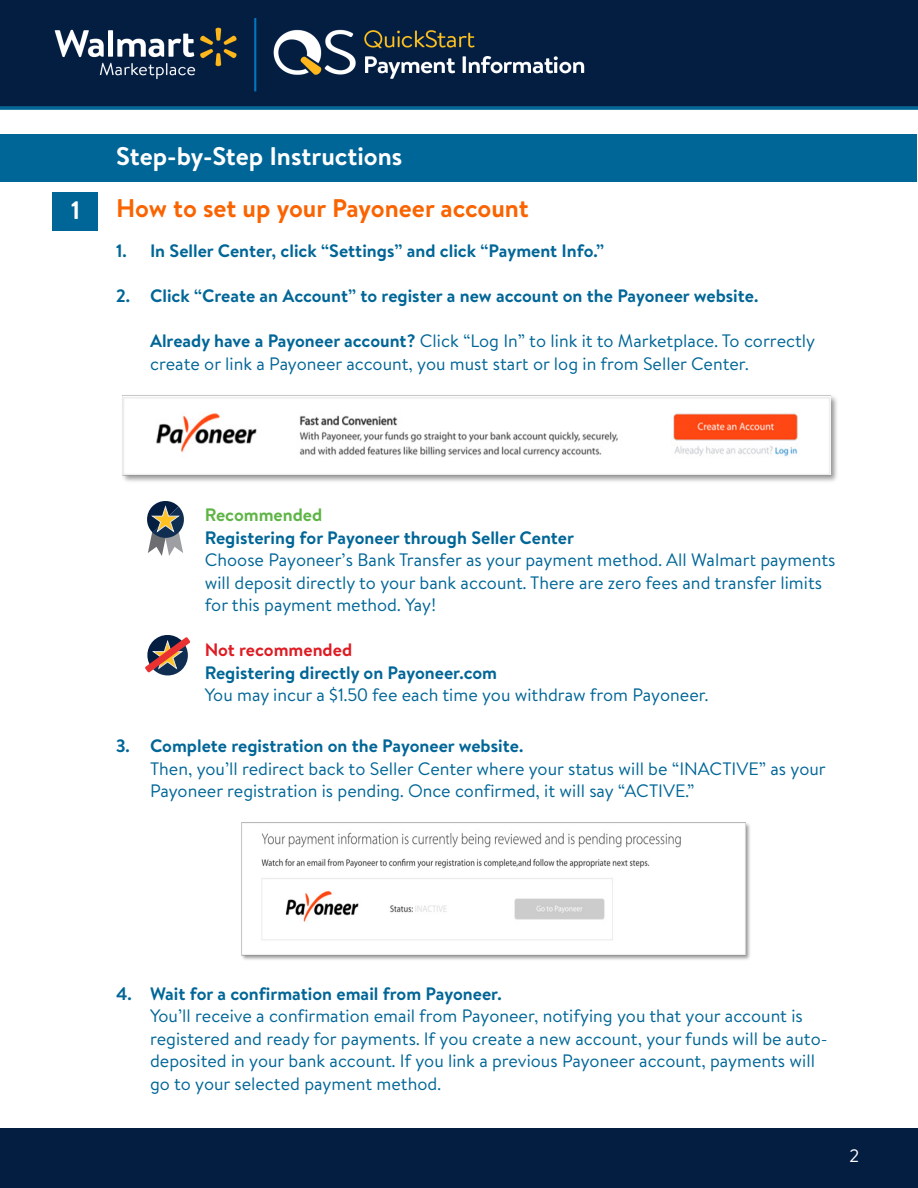
<style>
.page{position:relative;width:918px;height:1188px;background:#fff}
.page>*{position:absolute;margin:0;border:0;box-sizing:border-box;transform-origin:0 0}
.t1{font:700 25.5px "Bogle";color:#fff}
.t2{font:700 25.5px "Bogle";color:#fa6400}
.t3{font:700 25.2px "Bogle";color:#fff}
.t4{font:18px/22.5px "Bogle";color:#006697}
.t5{font:700 18px "Bogle";color:#006697}
.t6{font:700 18px "Bogle";color:#de1c24}
.t7{font:700 18px "Bogle";color:#5fb446}
.t8{font:18px "Bogle";color:#fff}
.s1{font-weight:700}
</style>
<div class="page">
<img style="left:0;top:1px;width:918px;height:108px">
<div style="left:0;top:1128px;width:918px;height:60px;background:#041e42"></div>
<div style="left:53px;top:192px;width:45px;height:39px;background:#006697"></div>
<svg style="left:147px;top:501px;width:37px;height:55px"></svg>
<svg style="left:145px;top:635px;width:45px;height:41px"></svg>
<img style="left:122px;top:395px;width:715px;height:87px">
<img style="left:241px;top:822px;width:509px;height:138px">
<div style="left:1px;top:134px;width:916px;height:47px;background:#006697"></div>
<h1 class="t1" style="left:116px;top:138px;width:288px">Step-by-Step Instructions</h1>
<h1 class="t1" style="left:116px;top:138px;width:277px">Updating Variant Groups</h1>
<h2 class="t3" style="left:71px;top:193px;width:10px">1</h2>
<h1 class="t2" style="left:116px;top:191px;width:414px">How to set up your Payoneer account</h1>
<p class="t5" style="left:116px;top:239px;width:489px">1. In Seller Center, click “Settings” and click “Payment Info.”</p>
<p class="t5" style="left:116px;top:284px;width:644px">2. Click “Create an Account” to register a new account on the Payoneer website.</p>
<p class="t4" style="left:150px;top:329px;width:667px"><span class="s1">Already have a Payoneer account?</span> Click “Log In” to link it to Marketplace. To correctly create or link a Payoneer account, you must start or log in from Seller Center.</p>
<p class="t7" style="left:205px;top:503px;width:119px">Recommended</p>
<p class="t5" style="left:205px;top:525px;width:371px">Registering for Payoneer through Seller Center</p>
<p class="t4" style="left:205px;top:548px;width:632px">Choose Payoneer’s Bank Transfer as your payment method. All Walmart payments will deposit directly to your bank account. There are zero fees and transfer limits for this payment method. Yay!</p>
<p class="t6" style="left:205px;top:638px;width:149px">Not recommended</p>
<p class="t5" style="left:205px;top:660px;width:294px">Registering directly on Payoneer.com</p>
<p class="t4" style="left:205px;top:683px;width:505px">You may incur a $1.50 fee each time you withdraw from Payoneer.</p>
<p class="t5" style="left:116px;top:734px;width:408px">3. Complete registration on the Payoneer website.</p>
<p class="t4" style="left:150px;top:757px;width:677px">Then, you’ll redirect back to Seller Center where your status will be “INACTIVE” as your<br>Payoneer registration is pending. Once confirmed, it will say “ACTIVE.”</p>
<p class="t5" style="left:116px;top:981px;width:387px">4. Wait for a confirmation email from Payoneer.</p>
<p class="t4" style="left:150px;top:1004px;width:679px">You’ll receive a confirmation email from Payoneer, notifying you that your account is registered and ready for payments. If you create a new account, your funds will be auto&shy;deposited in your bank account. If you link a previous Payoneer account, payments will go to your selected payment method.</p>
<p class="t8" style="left:849px;top:1144px;width:11px">2</p>
</div>
